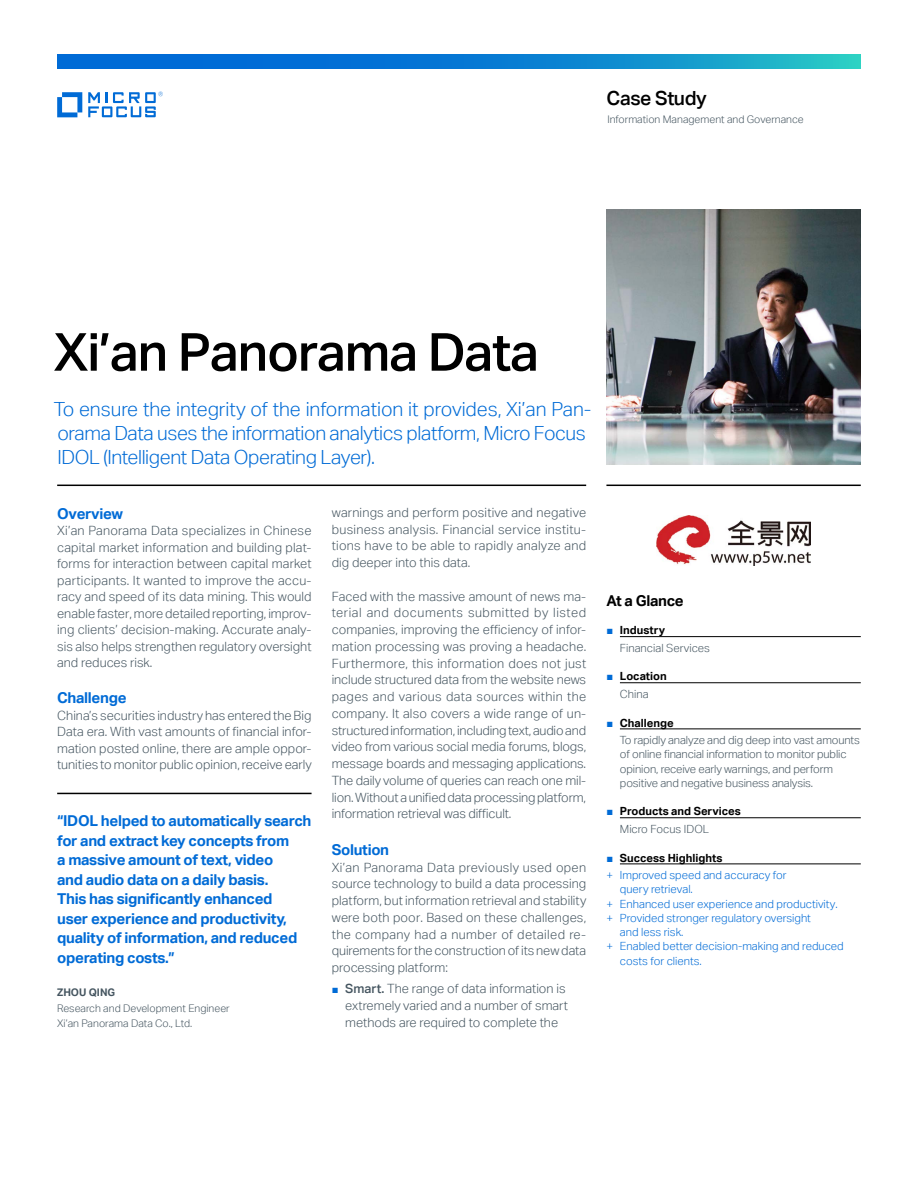
<style>
.page{position:relative;width:918px;height:1188px;background:#fff}
.page>*{position:absolute;margin:0;border:0;box-sizing:border-box;transform-origin:0 0}
.headline_35_38{font:500 52.5px "Aktiv Grotesk";letter-spacing:-.02em;color:#000}
.intro1_13_16-light_b{font:300 19.5px/24px "Aktiv Grotesk";letter-spacing:-.02em;color:#006bd6}
.collateral_name_13_1{font:500 19.5px "Aktiv Grotesk";letter-spacing:-.02em;color:#000}
.pull_quote_10_13-blu{font:700 15px/19.5px "Aktiv Grotesk";letter-spacing:-.02em;color:#006bd6}
.subhead_10_13-blue{font:700 15px "Aktiv Grotesk";letter-spacing:-.02em;color:#006bd6}
.subhead_10_13{font:700 15px "Aktiv Grotesk";letter-spacing:-.02em;color:#000}
.body_8_5_11-grey{font:300 12.75px/16.8px "Aktiv Grotesk";color:#455560;text-align:justify}
.caption_7_5_9_5_inde{font:300 11.25px/14.2px "Aktiv Grotesk";letter-spacing:-.01em;color:#455560}
.t1{font:300 11.25px/14.2px "Aktiv Grotesk";color:#006bd6}
.t2{font:700 11.25px "Aktiv Grotesk";color:#000}
.quote_company_7_9_5{font:300 10.5px "Aktiv Grotesk";color:#455560}
.caption_7_9_5-grey{font:300 10.5px "Aktiv Grotesk";color:#455560}
.quote_name_caps_7_11{font:700 10.5px "Aktiv Grotesk";color:#455560}
.s1{font-family:"Arial";font-weight:400;font-size:11.25px;color:#006bd6}
.s2{font-weight:500}
.s3{font-family:"Arial";font-weight:400;color:#006bd6}
</style>
<div class="page">
<hr style="left:57px;top:485px;width:529px;height:1px;background:#000">
<hr style="left:606px;top:485px;width:255px;height:1px;background:#000">
<img style="left:606px;top:210px;width:255px;height:254px">
<hr style="left:620px;top:636px;width:241px;height:1px;background:#000">
<hr style="left:620px;top:682px;width:241px;height:1px;background:#000">
<hr style="left:620px;top:729px;width:241px;height:1px;background:#000">
<hr style="left:620px;top:818px;width:241px;height:1px;background:#000">
<hr style="left:620px;top:864px;width:241px;height:1px;background:#000">
<img style="left:657px;top:516px;width:154px;height:49px">
<hr style="left:57px;top:793px;width:255px;height:1px;background:#000">
<svg style="left:57px;top:92px;width:25px;height:25px"></svg>
<svg style="left:88px;top:92px;width:75px;height:25px"></svg>
<svg style="left:57px;top:54px;width:804px;height:15px;background:#0b84d1"></svg>
<p class="collateral_name_13_1" style="left:607px;top:86px;width:102px">Case Study</p>
<p class="caption_7_9_5-grey" style="left:607px;top:113px;width:198px">Information Management and Governance</p>
<p class="headline_35_38" style="left:54px;top:320px;width:487px">Xi’an Panorama Data</p>
<p class="intro1_13_16-light_b" style="left:54px;top:397px;width:539px">To ensure the integrity of the information it provides, Xi’an Pan&shy;orama Data uses the information analytics platform, Micro Focus<br>IDOL (Intelligent Data Operating Layer).</p>
<p class="subhead_10_13-blue" style="left:57px;top:504px;width:67px">Overview</p>
<p class="body_8_5_11-grey" style="left:57px;top:522px;width:256px">Xi’an Panorama Data specializes in Chinese capital market information and building plat&shy;forms for interaction between capital market participants. It wanted to improve the accu&shy;racy and speed of its data mining. This would enable faster, more detailed reporting, improv&shy;ing clients’ decision-making. Accurate analy&shy;sis also helps strengthen regulatory oversight and reduces risk.</p>
<p class="subhead_10_13-blue" style="left:57px;top:688px;width:71px">Challenge</p>
<p class="body_8_5_11-grey" style="left:57px;top:707px;width:256px">China’s securities industry has entered the Big Data era. With vast amounts of financial infor&shy;mation posted online, there are ample oppor&shy;tunities to monitor public opinion, receive early</p>
<p class="pull_quote_10_13-blu" style="left:57px;top:811px;width:256px">“IDOL helped to automatically search for and extract key concepts from<br>a massive amount of text, video<br>and audio data on a daily basis.<br>This has significantly enhanced<br>user experience and productivity, quality of information, and reduced operating costs.”</p>
<p class="quote_name_caps_7_11" style="left:57px;top:986px;width:60px">ZHOU QING</p>
<p class="quote_company_7_9_5" style="left:57px;top:1003px;width:174px">Research and Development Engineer</p>
<p class="quote_company_7_9_5" style="left:57px;top:1017px;width:137px">Xi’an Panorama Data Co., Ltd.</p>
<p class="body_8_5_11-grey" style="left:332px;top:504px;width:256px">warnings and perform positive and negative business analysis. Financial service institu&shy;tions have to be able to rapidly analyze and dig deeper into this data.</p>
<p class="body_8_5_11-grey" style="left:332px;top:588px;width:256px">Faced with the massive amount of news ma&shy;terial and documents submitted by listed companies, improving the efficiency of infor&shy;mation processing was proving a headache.<br>Furthermore, this information does not just include structured data from the website news pages and various data sources within the company. It also covers a wide range of un&shy;structured information, including text, audio and video from various social media forums, blogs, message boards and messaging applications.<br>The daily volume of queries can reach one mil&shy;lion. Without a unified data processing platform, information retrieval was difficult.</p>
<p class="subhead_10_13-blue" style="left:332px;top:840px;width:59px">Solution</p>
<p class="body_8_5_11-grey" style="left:332px;top:859px;width:256px">Xi’an Panorama Data previously used open source technology to build a data processing platform, but information retrieval and stability were both poor. Based on these challenges, the company had a number of detailed re&shy;quirements for the construction of its new data processing platform:</p>
<p class="body_8_5_11-grey" style="left:345px;top:980px;width:224px;text-align:left;text-indent:-14px"><span class="s1">■</span> <span class="s2">Smart.</span> The range of data information is extremely varied and a number of smart methods are required to complete the</p>
<p class="subhead_10_13" style="left:606px;top:591px;width:79px">At a Glance</p>
<p class="t2" style="left:606px;top:623px;width:60px"><span class="s3">■</span> Industry</p>
<p class="caption_7_5_9_5_inde" style="left:620px;top:641px;width:91px">Financial Services</p>
<p class="t2" style="left:606px;top:669px;width:62px"><span class="s3">■</span> Location</p>
<p class="caption_7_5_9_5_inde" style="left:620px;top:687px;width:30px">China</p>
<p class="t2" style="left:606px;top:716px;width:69px"><span class="s3">■</span> Challenge</p>
<p class="caption_7_5_9_5_inde" style="left:620px;top:733px;width:242px">To rapidly analyze and dig deep into vast amounts of online financial information to monitor public opinion, receive early warnings, and perform positive and negative business analysis.</p>
<p class="t2" style="left:606px;top:804px;width:136px"><span class="s3">■</span> Products and Services</p>
<p class="caption_7_5_9_5_inde" style="left:620px;top:822px;width:91px">Micro Focus IDOL</p>
<p class="t2" style="left:606px;top:851px;width:118px"><span class="s3">■</span> Success Highlights</p>
<p class="t1" style="left:620px;top:868px;width:168px;text-indent:-14px">+ Improved speed and accuracy for query retrieval.</p>
<p class="t1" style="left:606px;top:897px;width:233px">+ Enhanced user experience and productivity.</p>
<p class="t1" style="left:620px;top:911px;width:193px;text-indent:-14px">+ Provided stronger regulatory oversight and less risk.</p>
<p class="t1" style="left:620px;top:939px;width:225px;text-indent:-14px">+ Enabled better decision-making and reduced costs for clients.</p>
</div>
